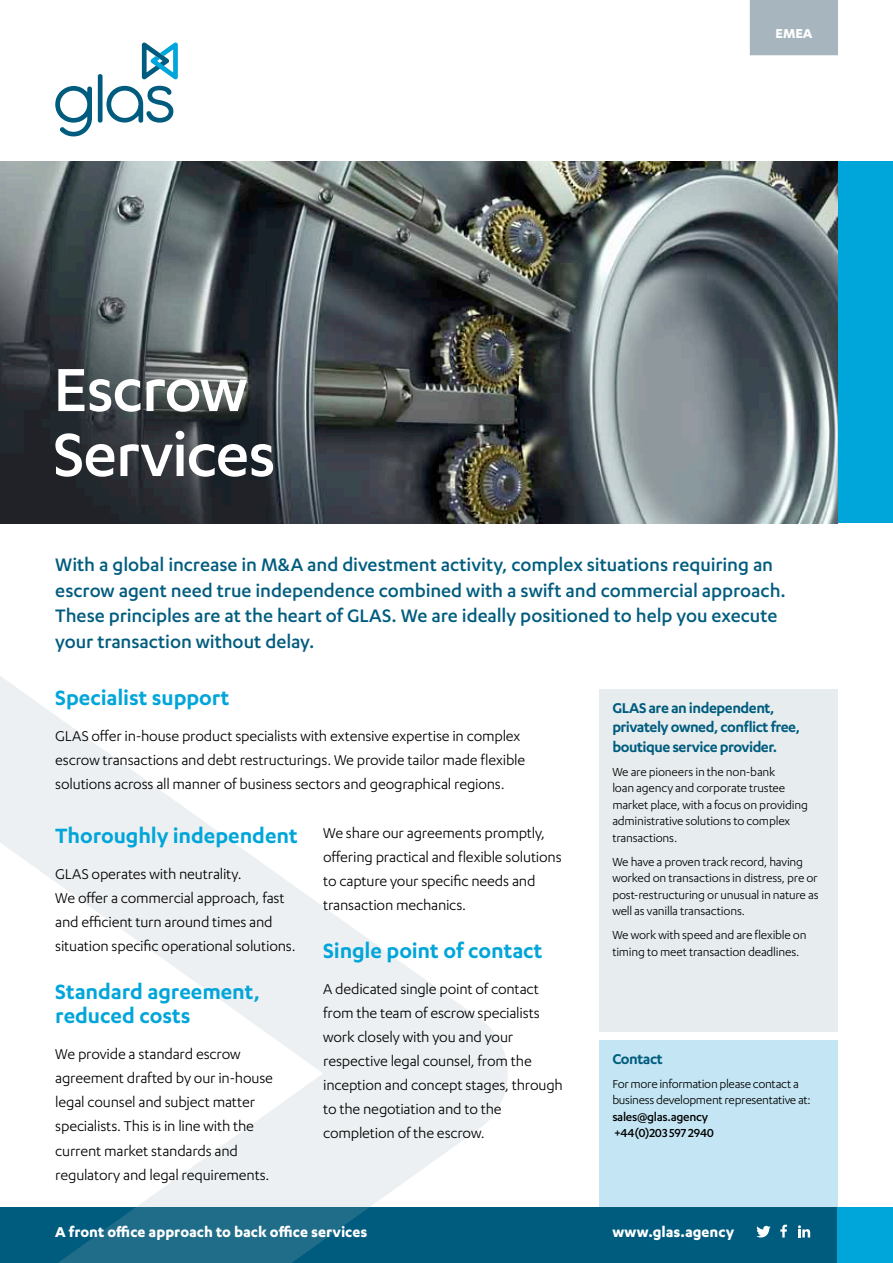
<style>
.page{position:relative;width:893px;height:1263px;background:#fff}
.page>*{position:absolute;margin:0;border:0;box-sizing:border-box;transform-origin:0 0}
.t1{font:500 70.65px/64.9px "Karbon";letter-spacing:-.02em;color:#fff}
.t2{font:600 24px/24px "Karbon";letter-spacing:-.005em;color:#00a5d9}
.t3{font:500 21px/25.5px "Karbon";letter-spacing:-.005em;color:#005c7e}
.t4{font:16.5px/24px "Karbon";letter-spacing:-.01em;color:#000}
.t5{font:600 16.5px/19.5px "Karbon";letter-spacing:-.03em;color:#005c7e}
.t6{font:700 16.5px "Karbon";color:#fff}
.t7{font:700 15px "Karbon";color:#fff}
.t8{font:13.5px/16.5px "Karbon";letter-spacing:-.015em;color:#000}
.t9{font:500 13.5px/16.5px "Karbon";letter-spacing:-.02em;color:#000}
</style>
<div class="page">
<div style="left:600px;top:1040px;width:238px;height:168px;background:#c4e6f4"></div>
<div style="left:0;top:1208px;width:838px;height:55px;background:#005c7e"></div>
<svg style="left:0;top:523px;width:508px;height:740px"></svg>
<div style="left:838px;top:1208px;width:55px;height:55px;background:#00a5d9"></div>
<svg style="left:796px;top:1223px;width:17px;height:17px"></svg>
<svg style="left:780px;top:1225px;width:7px;height:12px"></svg>
<svg style="left:756px;top:1226px;width:15px;height:11px"></svg>
<svg style="left:798px;top:1225px;width:12px;height:12px"></svg>
<div style="left:838px;top:162px;width:55px;height:361px;background:#00a5d9"></div>
<svg style="left:55px;top:86px;width:37px;height:50px"></svg>
<svg style="left:98px;top:43px;width:80px;height:80px"></svg>
<div style="left:750px;top:0;width:88px;height:55px;background:#a7b6be"></div>
<div style="left:600px;top:689px;width:238px;height:342px;background:#e7edef"></div>
<img style="left:0;top:162px;width:838px;height:361px">
<h1 class="t1" style="left:53px;top:355px;width:224px">Escrow<br>Services</h1>
<p class="t7" style="left:776px;top:25px;width:38px">EMEA</p>
<p class="t3" style="left:55px;top:551px;width:732px">With a global increase in M&amp;A and divestment activity, complex situations requiring an escrow agent need true independence combined with a swift and commercial approach.<br>These principles are at the heart of GLAS. We are ideally positioned to help you execute your transaction without delay.</p>
<h2 class="t2" style="left:55px;top:685px;width:176px">Specialist support</h2>
<p class="t4" style="left:55px;top:724px;width:472px">GLAS offer in-house product specialists with extensive expertise in complex escrow transactions and debt restructurings. We provide tailor made flexible solutions across all manner of business sectors and geographical regions.</p>
<h2 class="t2" style="left:55px;top:823px;width:244px">Thoroughly independent</h2>
<p class="t4" style="left:55px;top:862px;width:242px">GLAS operates with neutrality.<br>We offer a commercial approach, fast and efficient turn around times and situation specific operational solutions.</p>
<h2 class="t2" style="left:55px;top:979px;width:206px">Standard agreement, reduced costs</h2>
<p class="t4" style="left:55px;top:1042px;width:219px">We provide a standard escrow agreement drafted by our in-house legal counsel and subject matter specialists. This is in line with the current market standards and regulatory and legal requirements.</p>
<p class="t4" style="left:323px;top:821px;width:240px">We share our agreements promptly, offering practical and flexible solutions to capture your specific needs and transaction mechanics.</p>
<h2 class="t2" style="left:323px;top:938px;width:221px">Single point of contact</h2>
<p class="t4" style="left:323px;top:977px;width:241px">A dedicated single point of contact from the team of escrow specialists work closely with you and your respective legal counsel, from the inception and concept stages, through to the negotiation and to the completion of the escrow.</p>
<p class="t5" style="left:612px;top:697px;width:189px">GLAS are an independent, privately owned, conflict free, boutique service provider.</p>
<p class="t8" style="left:612px;top:763px;width:197px">We are pioneers in the non-bank<br>loan agency and corporate trustee market place, with a focus on providing administrative solutions to complex transactions.</p>
<p class="t8" style="left:612px;top:853px;width:208px">We have a proven track record, having worked on transactions in distress, pre or post-restructuring or unusual in nature as well as vanilla transactions.</p>
<p class="t8" style="left:612px;top:927px;width:196px">We work with speed and are flexible on timing to meet transaction deadlines.</p>
<p class="t5" style="left:612px;top:1048px;width:52px">Contact</p>
<p class="t8" style="left:612px;top:1075px;width:200px">For more information please contact a business development representative at:</p>
<p class="t9" style="left:612px;top:1108px;width:103px">sales@glas.agency +44(0)203 597 2940</p>
<p class="t6" style="left:55px;top:1223px;width:314px">A front office approach to back office services</p>
<p class="t6" style="left:612px;top:1223px;width:123px">www.glas.agency</p>
</div>
